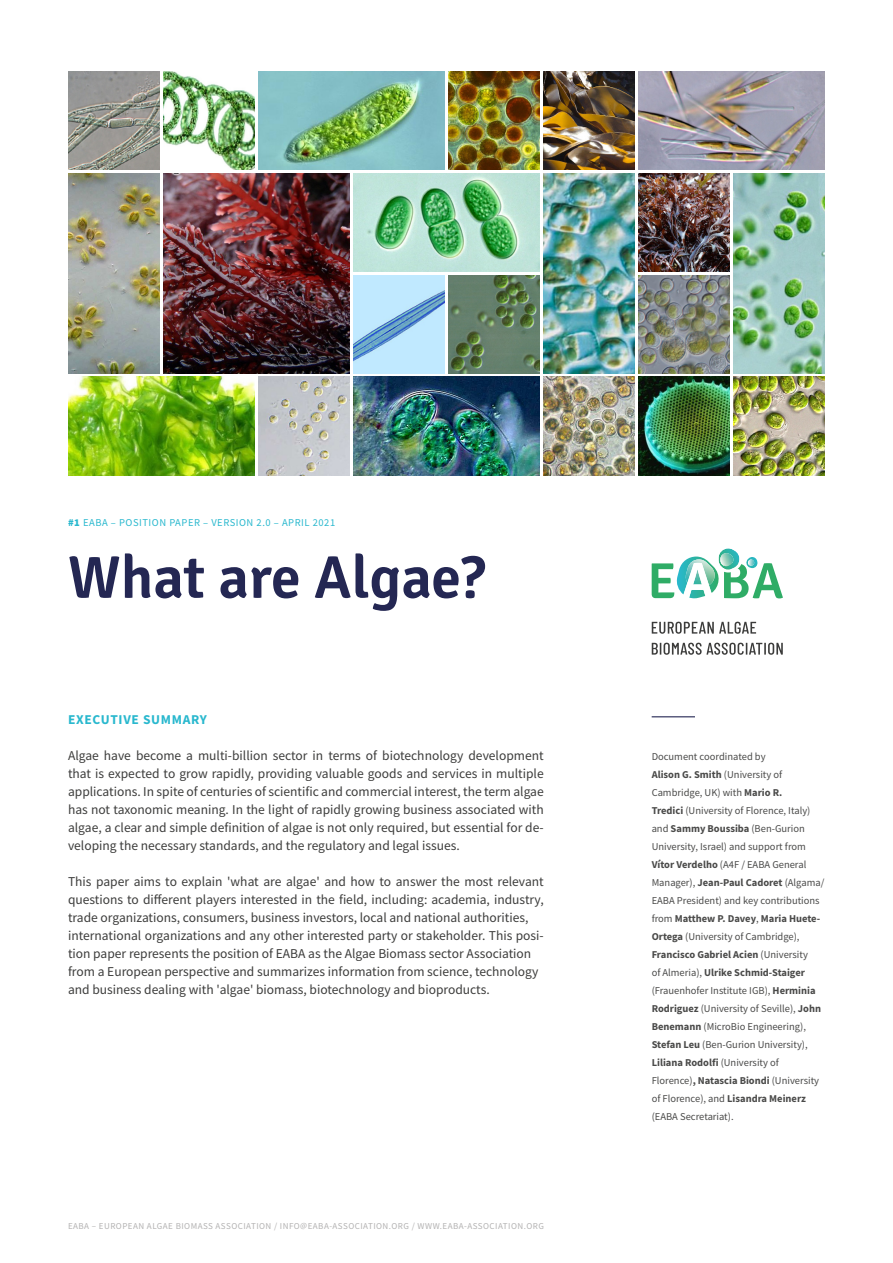
<style>
.page{position:relative;width:893px;height:1263px;background:#fff}
.page>*{position:absolute;margin:0;border:0;box-sizing:border-box;transform-origin:0 0}
.t1{font:600 60px "Signika";color:#242753}
.t2{font:13.5px/18px "Source Sans Pro";color:#3c3c3b;text-align:justify}
.t3{font:700 13.5px "Source Sans Pro";letter-spacing:.05em;color:#29b8ce}
.t4{font:10.5px/18px "Source Sans Pro";color:#4a4a49}
.t5{font:10.5px "Source Sans Pro";letter-spacing:.05em;color:#29b8ce}
.t6{font:9px "Source Sans Pro";letter-spacing:.05em;color:#b3b2b2}
.s1{font-weight:900}
.s2{font-weight:700}
</style>
<div class="page">
<hr style="left:652px;top:716px;width:43px;height:1px;background:#242753">
<svg style="left:652px;top:622px;width:104px;height:12px"></svg>
<svg style="left:652px;top:643px;width:131px;height:12px"></svg>
<svg style="left:652px;top:548px;width:131px;height:50px"></svg>
<img style="left:638px;top:72px;width:187px;height:98px">
<img style="left:353px;top:275px;width:92px;height:98px">
<img style="left:448px;top:275px;width:92px;height:98px">
<img style="left:543px;top:377px;width:92px;height:98px">
<img style="left:258px;top:72px;width:187px;height:98px">
<img style="left:638px;top:173px;width:92px;height:99px">
<img style="left:68px;top:72px;width:91px;height:98px">
<img style="left:638px;top:377px;width:92px;height:98px">
<img style="left:543px;top:72px;width:92px;height:98px">
<img style="left:163px;top:72px;width:92px;height:98px">
<img style="left:163px;top:173px;width:187px;height:200px">
<img style="left:68px;top:377px;width:187px;height:98px">
<img style="left:353px;top:377px;width:187px;height:98px">
<img style="left:543px;top:173px;width:92px;height:200px">
<img style="left:258px;top:377px;width:92px;height:98px">
<img style="left:638px;top:275px;width:92px;height:98px">
<img style="left:353px;top:173px;width:187px;height:99px">
<img style="left:733px;top:173px;width:92px;height:200px">
<img style="left:448px;top:72px;width:92px;height:98px">
<img style="left:733px;top:377px;width:92px;height:98px">
<img style="left:68px;top:173px;width:91px;height:200px">
<p class="t5" style="left:68px;top:515px;width:269px"><span class="s1">#1</span> EABA – POSITION PAPER – VERSION 2.0 – APRIL 2021</p>
<h1 class="t1" style="left:68px;top:542px;width:419px">What are Algae?</h1>
<p class="t3" style="left:68px;top:710px;width:140px">EXECUTIVE SUMMARY</p>
<p class="t2" style="left:68px;top:746px;width:477px">Algae have become a multi-billion sector in terms of biotechnology development that is expected to grow rapidly, providing valuable goods and services in multiple applications. In spite of centuries of scientific and commercial interest, the term algae has not taxonomic meaning. In the light of rapidly growing business associated with algae, a clear and simple definition of algae is not only required, but essential for de&shy;veloping the necessary standards, and the regulatory and legal issues.</p>
<p class="t2" style="left:68px;top:872px;width:477px;text-align:left">This paper aims to explain 'what are algae' and how to answer the most relevant questions to different players interested in the field, including: academia, industry, trade organizations, consumers, business investors, local and national authorities, international organizations and any other interested party or stakeholder. This posi&shy;tion paper represents the position of EABA as the Algae Biomass sector Association from a European perspective and summarizes information from science, technology and business dealing with 'algae' biomass, biotechnology and bioproducts.</p>
<p class="t6" style="left:68px;top:1220px;width:477px">EABA – EUROPEAN ALGAE BIOMASS ASSOCIATION / INFO@EABA-ASSOCIATION.ORG / WWW.EABA-ASSOCIATION.ORG</p>
<p class="t4" style="left:652px;top:747px;width:174px">Document coordinated by<br><span class="s2">Alison G. Smith</span> (University of Cambridge, UK) with <span class="s2">Mario R.<br>Tredici</span> (University of Florence, Italy) and <span class="s2">Sammy Boussiba</span> (Ben-Gurion University, Israel) and support from <span class="s2">Vítor Verdelho</span> (A4F / EABA General Manager), <span class="s2">Jean-Paul Cadoret</span> (Algama/ EABA President) and key contributions from <span class="s2">Matthew P. Davey</span>, <span class="s2">Maria Huete-Ortega</span> (University of Cambridge), <span class="s2">Francisco Gabriel Acien</span> (University<br>of Almeria), <span class="s2">Ulrike Schmid-Staiger </span>(Frauenhofer Institute IGB), <span class="s2">Herminia Rodriguez</span> (University of Seville), <span class="s2">John Benemann</span> (MicroBio Engineering), <span class="s2">Stefan Leu</span> (Ben-Gurion University), <span class="s2">Liliana Rodolfi</span> (University of Florence)<span class="s2">, Natascia Biondi</span> (University of Florence), and <span class="s2">Lisandra Meinerz </span>(EABA Secretariat).</p>
</div>
